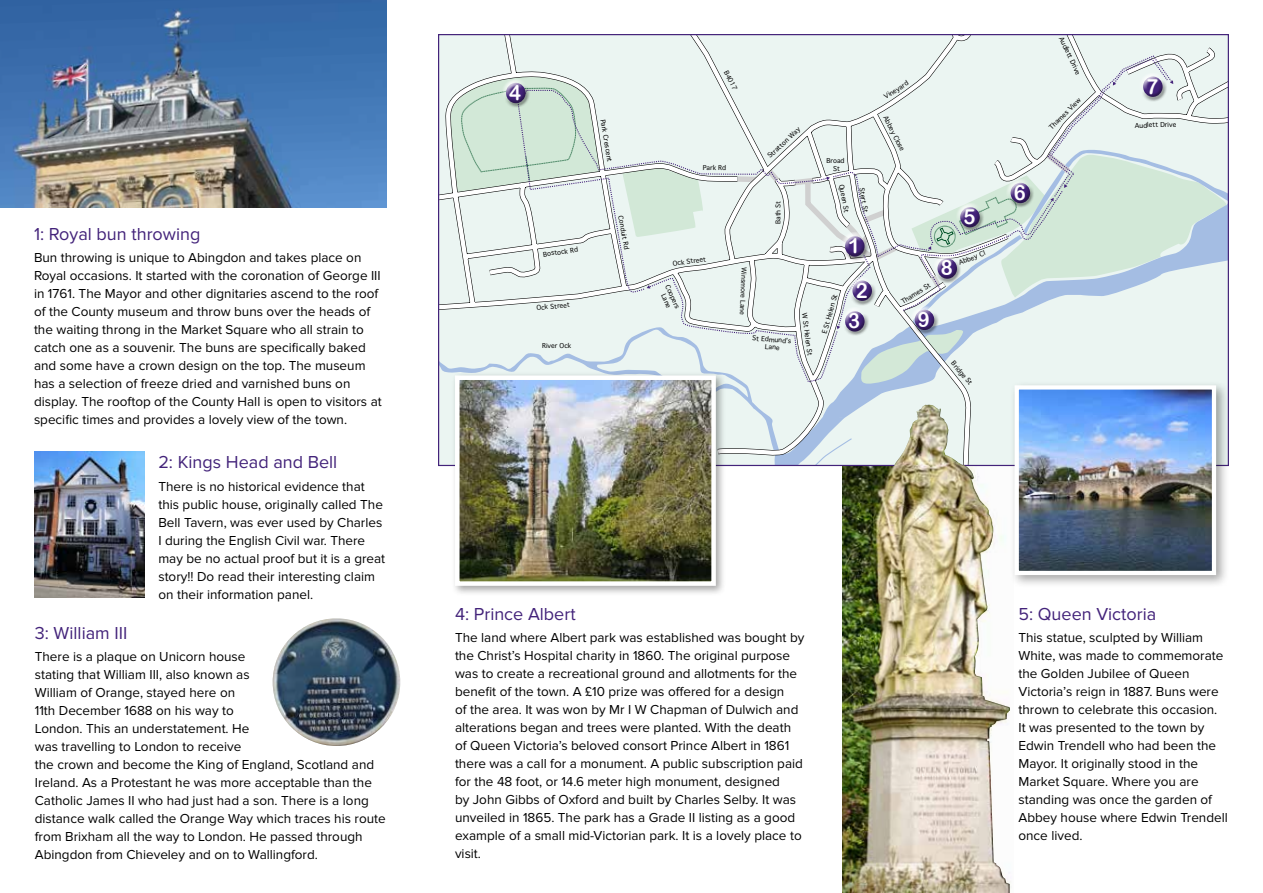
<style>
.page{position:relative;width:1263px;height:893px;background:#fff}
.page>*{position:absolute;margin:0;border:0;box-sizing:border-box;transform-origin:0 0}
.t1{font:21px/44.2px "Arial Rounded MT Bold";color:#fff;text-align:center;scale:.96 1}
.t2{font:18px "Proxima Nova";color:#43237a}
.t3{font:13.5px/18px "Proxima Nova";color:#000}
.t4{font:6.45px/7.5px "Geneva";color:#000;text-align:center}
</style>
<div class="page">
<img style="left:842px;top:466px;width:169px;height:427px">
<svg style="left:440px;top:36px;width:787px;height:428px;background:#e0ece9"></svg>
<img style="left:0;top:0;width:387px;height:207px">
<div style="left:451px;top:371px;width:275px;height:225px;background:#000;opacity:.35"></div>
<img style="left:460px;top:380px;width:251px;height:201px">
<div style="left:455px;top:375px;width:261px;height:211px;border:4px solid #fff"></div>
<img style="left:34px;top:452px;width:111px;height:145px">
<div style="left:841px;top:232px;width:26px;height:22px;background:#fff;opacity:.85"></div>
<div style="left:843px;top:239px;width:26px;height:22px;background:#000;opacity:.35"></div>
<div style="left:848px;top:276px;width:26px;height:22px;background:#fff;opacity:.85"></div>
<div style="left:850px;top:283px;width:27px;height:23px;background:#000;opacity:.35"></div>
<div style="left:841px;top:307px;width:26px;height:22px;background:#fff;opacity:.85"></div>
<div style="left:843px;top:314px;width:26px;height:22px;background:#000;opacity:.35"></div>
<div style="left:910px;top:306px;width:26px;height:21px;background:#fff;opacity:.85"></div>
<div style="left:913px;top:312px;width:26px;height:23px;background:#000;opacity:.35"></div>
<div style="left:933px;top:254px;width:26px;height:22px;background:#fff;opacity:.85"></div>
<div style="left:935px;top:261px;width:27px;height:22px;background:#000;opacity:.35"></div>
<div style="left:956px;top:203px;width:26px;height:22px;background:#fff;opacity:.85"></div>
<div style="left:958px;top:209px;width:26px;height:23px;background:#000;opacity:.35"></div>
<div style="left:502px;top:79px;width:26px;height:21px;background:#fff;opacity:.85"></div>
<div style="left:504px;top:85px;width:26px;height:23px;background:#000;opacity:.35"></div>
<div style="left:1006px;top:179px;width:26px;height:21px;background:#fff;opacity:.85"></div>
<div style="left:1008px;top:185px;width:27px;height:23px;background:#000;opacity:.35"></div>
<div style="left:1139px;top:72px;width:26px;height:22px;background:#fff;opacity:.85"></div>
<div style="left:1141px;top:79px;width:26px;height:23px;background:#000;opacity:.35"></div>
<div style="left:1010px;top:381px;width:220px;height:207px;background:#000;opacity:.35"></div>
<img style="left:1020px;top:390px;width:191px;height:180px">
<div style="left:1015px;top:385px;width:201px;height:190px;border:4px solid #fff"></div>
<img style="left:273px;top:618px;width:127px;height:128px;border-radius:64px">
<img style="left:876px;top:405px;width:134px;height:488px">
<h2 class="t2" style="left:34px;top:224px;width:168px">1: Royal bun throwing</h2>
<p class="t3" style="left:34px;top:249px;width:349px">Bun throwing is unique to Abingdon and takes place on Royal occasions. It started with the coronation of George III in 1761. The Mayor and other dignitaries ascend to the roof of the County museum and throw buns over the heads of the waiting throng in the Market Square who all strain to catch one as a souvenir. The buns are specifically baked and some have a crown design on the top. The museum has a selection of freeze dried and varnished buns on display. The rooftop of the County Hall is open to visitors at specific times and provides a lovely view of the town.</p>
<h2 class="t2" style="left:158px;top:452px;width:180px">2: Kings Head and Bell</h2>
<p class="t3" style="left:158px;top:477px;width:228px">There is no historical evidence that this public house, originally called The Bell Tavern, was ever used by Charles I during the English Civil war. There may be no actual proof but it is a great story!! Do read their interesting claim on their information panel.</p>
<h2 class="t2" style="left:35px;top:623px;width:94px">3: William III</h2>
<p class="t3" style="left:35px;top:648px;width:352px">There is a plaque on Unicorn house<br>stating that William III, also known as<br>William of Orange, stayed here on<br>11th December 1688 on his way to<br>London. This an understatement. He<br>was travelling to London to receive<br>the crown and become the King of England, Scotland and Ireland. As a Protestant he was more acceptable than the Catholic James II who had just had a son. There is a long distance walk called the Orange Way which traces his route from Brixham all the way to London. He passed through Abingdon from Chieveley and on to Wallingford.</p>
<h1 class="t1" style="left:509px;top:70px;width:14px">4</h1>
<p class="t4" style="left:543px;top:251px;width:37px;rotate:-8deg">Bostock Rd</p>
<p class="t4" style="left:536px;top:304px;width:35px;rotate:-5deg">Ock Street</p>
<p class="t4" style="left:542px;top:342px;width:31px">River Ock</p>
<p class="t4" style="left:607px;top:119px;width:45px;rotate:81deg">Park Crescent</p>
<p class="t4" style="left:624px;top:215px;width:35px;rotate:79deg">Conduit Rd</p>
<p class="t4" style="left:729px;top:69px;width:23px;rotate:63deg">B4017</p>
<p class="t4" style="left:703px;top:164px;width:25px;rotate:1deg">Park Rd</p>
<p class="t4" style="left:766px;top:154px;width:43px;rotate:-43deg">Stratton Way</p>
<p class="t4" style="left:774px;top:224px;width:25px;rotate:-89deg">Bath St</p>
<p class="t4" style="left:672px;top:260px;width:35px;rotate:-8deg">Ock Street</p>
<p class="t4" style="left:671px;top:283px;width:27px;rotate:66deg">Coopers<br>Lane</p>
<p class="t4" style="left:748px;top:267px;width:49px;rotate:92deg">Winsmore Lane</p>
<p class="t4" style="left:753px;top:334px;width:41px;rotate:5deg">St Edmund’s<br>Lane</p>
<p class="t4" style="left:808px;top:312px;width:45px;rotate:83deg">W St Helen St</p>
<p class="t4" style="left:883px;top:94px;width:29px;rotate:-32deg">Vineyard</p>
<p class="t4" style="left:826px;top:157px;width:20px">Broad<br>St</p>
<p class="t4" style="left:845px;top:184px;width:30px;rotate:79deg">Queen St</p>
<p class="t4" style="left:865px;top:187px;width:26px;rotate:80deg">Stert St</p>
<p class="t4" style="left:888px;top:114px;width:40px;rotate:63deg">Abbey Close</p>
<p class="t4" style="left:820px;top:333px;width:43px;rotate:-74deg">E St Helen St</p>
<h1 class="t1" style="left:848px;top:223px;width:22px">1<br>2</h1>
<h1 class="t1" style="left:848px;top:298px;width:14px">3</h1>
<h1 class="t1" style="left:918px;top:297px;width:14px">9</h1>
<p class="t4" style="left:900px;top:299px;width:35px;rotate:-32deg">Thames St</p>
<h1 class="t1" style="left:963px;top:194px;width:14px">5</h1>
<p class="t4" style="left:957px;top:259px;width:29px;rotate:-21deg">Abbey Cl</p>
<h1 class="t1" style="left:941px;top:246px;width:14px">8</h1>
<p class="t4" style="left:955px;top:360px;width:30px;rotate:50deg">Bridge St</p>
<h1 class="t1" style="left:1014px;top:170px;width:14px">6</h1>
<p class="t4" style="left:1064px;top:35px;width:43px;rotate:65deg">Audlett Drive</p>
<p class="t4" style="left:1048px;top:126px;width:43px;rotate:-45deg">Thames View</p>
<h1 class="t1" style="left:1146px;top:64px;width:14px">7</h1>
<p class="t4" style="left:1135px;top:122px;width:43px;rotate:-2deg">Audlett Drive</p>
<h2 class="t2" style="left:455px;top:604px;width:122px">4: Prince Albert</h2>
<p class="t3" style="left:455px;top:629px;width:351px">The land where Albert park was established was bought by the Christ’s Hospital charity in 1860. The original purpose was to create a recreational ground and allotments for the benefit of the town. A £10 prize was offered for a design<br>of the area. It was won by Mr I W Chapman of Dulwich and alterations began and trees were planted. With the death of Queen Victoria’s beloved consort Prince Albert in 1861 there was a call for a monument. A public subscription paid for the 48 foot, or 14.6 meter high monument, designed<br>by John Gibbs of Oxford and built by Charles Selby. It was unveiled in 1865. The park has a Grade II listing as a good example of a small mid-Victorian park. It is a lovely place to visit.</p>
<h2 class="t2" style="left:1018px;top:603px;width:139px">5: Queen Victoria</h2>
<p class="t3" style="left:1018px;top:629px;width:211px">This statue, sculpted by William<br>White, was made to commemorate the Golden Jubilee of Queen<br>Victoria’s reign in 1887. Buns were thrown to celebrate this occasion.<br>It was presented to the town by<br>Edwin Trendell who had been the<br>Mayor. It originally stood in the<br>Market Square. Where you are standing was once the garden of<br>Abbey house where Edwin Trendell once lived.</p>
</div>
